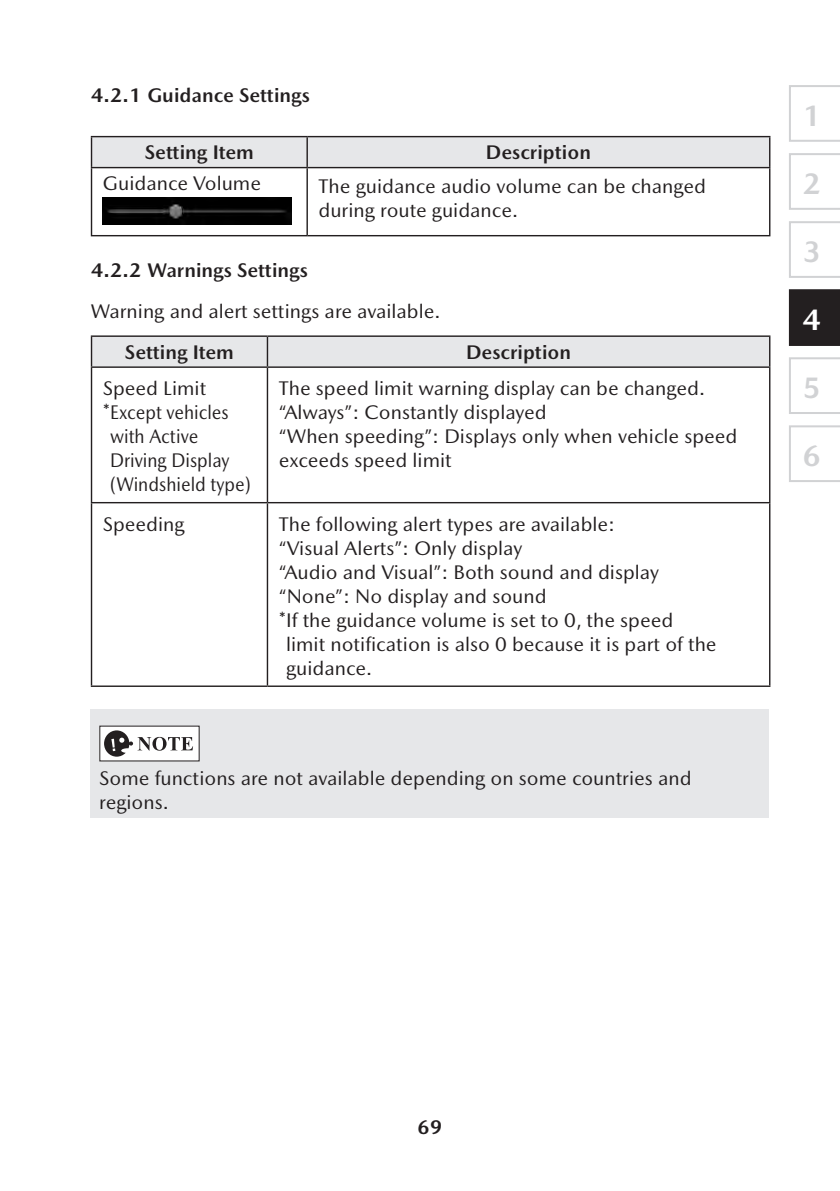
<style>
.page{position:relative;width:840px;height:1191px;background:#fff}
.page>*{position:absolute;margin:0;border:0;box-sizing:border-box;transform-origin:0 0}
.t1{font:700 30px "Mazda Type";color:#d1d2d4}
.t2{font:700 30px "Mazda Type";color:#fff}
.t3{font:20px/24px "Mazda Type";color:#231f20}
.t4{font:700 20px "Mazda Type";color:#231f20}
.t5{font:20px "Mazda Type";color:#231f20;scale:.9 1}
</style>
<div class="page">
<svg style="left:789px;top:85px;width:50px;height:57px"></svg>
<svg style="left:789px;top:153px;width:50px;height:57px"></svg>
<svg style="left:789px;top:221px;width:50px;height:57px"></svg>
<div style="left:788px;top:289px;width:51px;height:57px;background:#231f20"></div>
<svg style="left:789px;top:357px;width:50px;height:57px"></svg>
<svg style="left:789px;top:425px;width:50px;height:57px"></svg>
<div style="left:92px;top:137px;width:676px;height:30px;background:#e6e7e9"></div>
<hr style="left:91px;top:168px;width:1px;height:67px;background:#231f20">
<hr style="left:306px;top:168px;width:2px;height:67px;background:#231f20">
<hr style="left:768px;top:168px;width:2px;height:67px;background:#231f20">
<hr style="left:91px;top:235px;width:216px;height:1px;background:#231f20">
<hr style="left:307px;top:235px;width:463px;height:1px;background:#231f20">
<hr style="left:91px;top:136px;width:216px;height:1px;background:#231f20">
<hr style="left:91px;top:137px;width:1px;height:30px;background:#231f20">
<hr style="left:91px;top:167px;width:216px;height:1px;background:#231f20">
<hr style="left:307px;top:136px;width:463px;height:1px;background:#231f20">
<hr style="left:306px;top:137px;width:2px;height:30px;background:#231f20">
<hr style="left:768px;top:137px;width:2px;height:30px;background:#231f20">
<hr style="left:307px;top:167px;width:463px;height:1px;background:#231f20">
<img style="left:103px;top:198px;width:188px;height:26px">
<hr style="left:91px;top:366px;width:176px;height:2px;background:#231f20">
<hr style="left:91px;top:368px;width:1px;height:134px;background:#231f20">
<hr style="left:267px;top:366px;width:503px;height:2px;background:#231f20">
<hr style="left:266px;top:368px;width:2px;height:134px;background:#231f20">
<hr style="left:768px;top:368px;width:2px;height:134px;background:#231f20">
<hr style="left:91px;top:503px;width:1px;height:182px;background:#231f20">
<hr style="left:266px;top:503px;width:2px;height:182px;background:#231f20">
<hr style="left:768px;top:503px;width:2px;height:182px;background:#231f20">
<hr style="left:91px;top:685px;width:176px;height:2px;background:#231f20">
<hr style="left:267px;top:685px;width:503px;height:2px;background:#231f20">
<hr style="left:91px;top:335px;width:176px;height:2px;background:#231f20">
<div style="left:91px;top:336px;width:678px;height:31px;background:#e6e7e9"></div>
<hr style="left:91px;top:502px;width:176px;height:1px;background:#231f20">
<hr style="left:267px;top:335px;width:503px;height:2px;background:#231f20">
<hr style="left:266px;top:337px;width:2px;height:29px;background:#231f20">
<hr style="left:768px;top:337px;width:2px;height:29px;background:#231f20">
<hr style="left:267px;top:502px;width:503px;height:1px;background:#231f20">
<div style="left:91px;top:709px;width:677px;height:109px;background:#e6e7e9"></div>
<div style="left:100px;top:726px;width:99px;height:35px;background:#fff"></div>
<svg style="left:104px;top:730px;width:89px;height:26px"></svg>
<p class="t4" style="left:91px;top:83px;width:221px">4.2.1 Guidance Settings</p>
<p class="t4" style="left:145px;top:140px;width:110px">Setting Item</p>
<p class="t4" style="left:485px;top:140px;width:107px">Description</p>
<p class="t3" style="left:103px;top:171px;width:159px">Guidance Volume</p>
<p class="t3" style="left:318px;top:174px;width:389px">The guidance audio volume can be changed during route guidance.</p>
<p class="t4" style="left:91px;top:258px;width:219px">4.2.2 Warnings Settings</p>
<p class="t3" style="left:91px;top:299px;width:351px">Warning and alert settings are available.</p>
<p class="t4" style="left:125px;top:339px;width:110px">Setting Item</p>
<p class="t4" style="left:466px;top:339px;width:107px">Description</p>
<p class="t3" style="left:103px;top:376px;width:105px">Speed Limit</p>
<p class="t3" style="left:103px;top:400px;width:127px">*Except vehicles</p>
<p class="t5" style="left:110px;top:425px;width:99px">with Active</p>
<p class="t5" style="left:110px;top:449px;width:134px">Driving Display</p>
<p class="t5" style="left:110px;top:473px;width:158px">(Windshield type)</p>
<p class="t3" style="left:279px;top:376px;width:460px">The speed limit warning display can be changed. “Always”: Constantly displayed<br>“When speeding”: Displays only when vehicle speed exceeds speed limit</p>
<p class="t3" style="left:103px;top:512px;width:83px">Speeding</p>
<p class="t3" style="left:279px;top:512px;width:337px">The following alert types are available:</p>
<p class="t3" style="left:279px;top:536px;width:245px">“Visual Alerts”: Only display</p>
<p class="t3" style="left:279px;top:560px;width:381px">“Audio and Visual”: Both sound and display</p>
<p class="t3" style="left:279px;top:584px;width:269px">“None”: No display and sound</p>
<p class="t3" style="left:279px;top:608px;width:396px">*If the guidance volume is set to 0, the speed</p>
<p class="t3" style="left:286px;top:632px;width:432px">limit notification is also 0 because it is part of the</p>
<p class="t3" style="left:286px;top:656px;width:88px">guidance.</p>
<p class="t3" style="left:99px;top:766px;width:593px">Some functions are not available depending on some countries and regions.</p>
<h1 class="t1" style="left:801px;top:97px;width:20px">1</h1>
<h1 class="t1" style="left:801px;top:165px;width:20px">2</h1>
<h1 class="t1" style="left:801px;top:233px;width:20px">3</h1>
<h1 class="t2" style="left:801px;top:301px;width:20px">4</h1>
<h1 class="t1" style="left:801px;top:369px;width:20px">5</h1>
<h1 class="t1" style="left:801px;top:438px;width:20px">6</h1>
<p class="t4" style="left:417px;top:1115px;width:27px">69</p>
</div>
